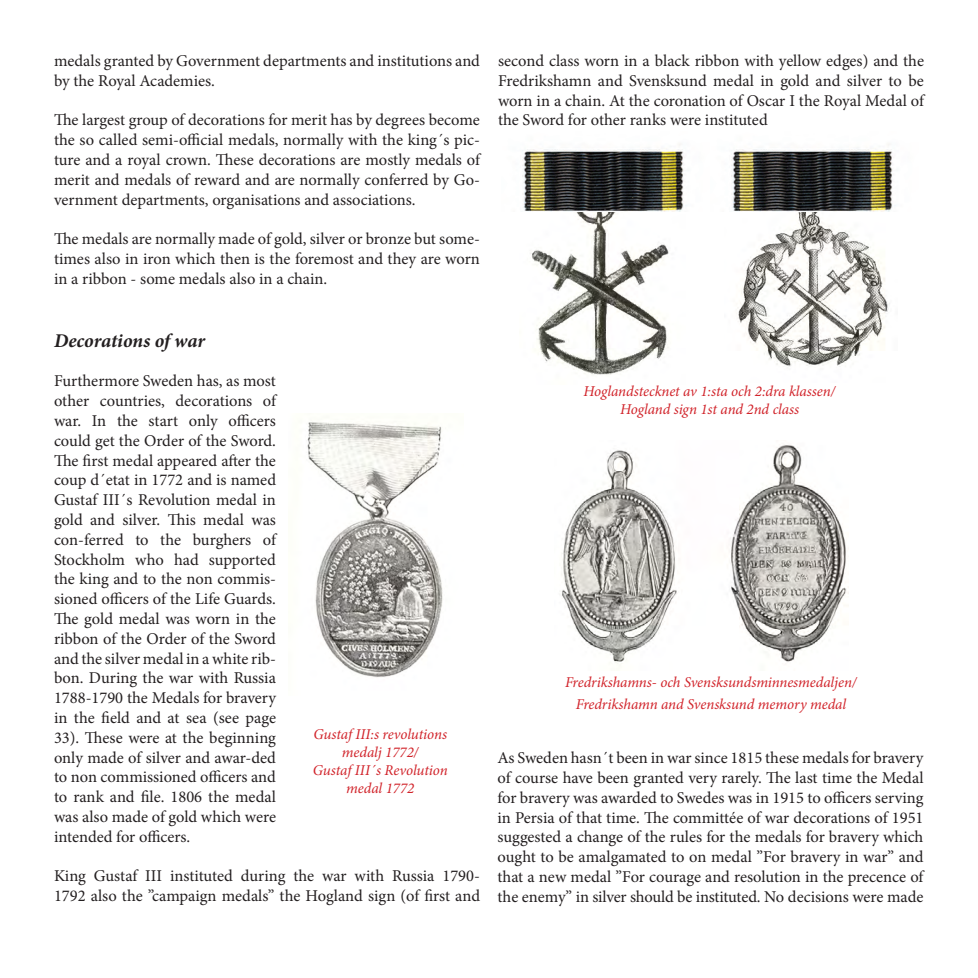
<style>
.page{position:relative;width:978px;height:978px;background:#fff}
.page>*{position:absolute;margin:0;border:0;box-sizing:border-box;transform-origin:0 0}
.t1{font:italic 700 19.5px "Minion Pro";letter-spacing:-.005em;color:#231f20}
.t2{font:16.5px/19.8px "Minion Pro";letter-spacing:-.005em;color:#231f20;text-align:justify}
.t3{font:italic 15px "Minion Pro";letter-spacing:-.005em;color:#d1232a}
</style>
<div class="page">
<img style="left:307px;top:420px;width:136px;height:258px">
<img style="left:530px;top:212px;width:139px;height:163px">
<img style="left:738px;top:212px;width:152px;height:155px">
<img style="left:522px;top:144px;width:374px;height:68px">
<img style="left:561px;top:445px;width:286px;height:219px">
<p class="t2" style="left:54px;top:51px;width:428px">medals granted by Government departments and institutions and by the Royal Academies.</p>
<p class="t2" style="left:54px;top:110px;width:427px">The largest group of decorations for merit has by degrees become the so called semi-official medals, normally with the king´s pic&shy;ture and a royal crown. These decorations are mostly medals of merit and medals of reward and are normally conferred by Go&shy;vernment departments, organisations and associations.</p>
<p class="t2" style="left:54px;top:229px;width:427px">The medals are normally made of gold, silver or bronze but some&shy;times also in iron which then is the foremost and they are worn in a ribbon - some medals also in a chain.</p>
<p class="t2" style="left:498px;top:51px;width:428px">second class worn in a black ribbon with yellow edges) and the Fredrikshamn and Svensksund medal in gold and silver to be worn in a chain. At the coronation of Oscar I the Royal Medal of the Sword for other ranks were instituted</p>
<p class="t1" style="left:54px;top:327px;width:153px">Decorations of war</p>
<p class="t2" style="left:54px;top:371px;width:224px">Furthermore Sweden has, as most other countries, decorations of war. In the start only officers could get the Order of the Sword.<br>The first medal appeared after the coup d´etat in 1772 and is named Gustaf III´s Revolution medal in gold and silver. This medal was con-ferred to the burghers of Stockholm who had supported the king and to the non commis&shy;sioned officers of the Life Guards.<br>The gold medal was worn in the ribbon of the Order of the Sword and the silver medal in a white rib&shy;bon. During the war with Russia 1788-1790 the Medals for bravery in the field and at sea (see page 33). These were at the beginning only made of silver and awar-ded to non commissioned officers and to rank and file. 1806 the medal was also made of gold which were intended for officers.</p>
<p class="t2" style="left:54px;top:866px;width:428px">King Gustaf III instituted during the war with Russia 1790-<br>1792 also the ”campaign medals” the Hogland sign (of first and</p>
<p class="t3" style="left:313px;top:724px;width:135px">Gustaf III:s revolutions</p>
<p class="t3" style="left:342px;top:742px;width:78px">medalj 1772/</p>
<p class="t3" style="left:313px;top:760px;width:136px">Gustaf III´s Revolution</p>
<p class="t3" style="left:346px;top:778px;width:70px">medal 1772</p>
<p class="t3" style="left:583px;top:381px;width:254px">Hoglandstecknet av 1:sta och 2:dra klassen/</p>
<p class="t3" style="left:620px;top:399px;width:181px">Hogland sign 1st and 2nd class</p>
<p class="t3" style="left:565px;top:672px;width:293px">Fredrikshamns- och Svensksundsminnesmedaljen/</p>
<p class="t3" style="left:576px;top:694px;width:272px">Fredrikshamn and Svensksund memory medal</p>
<p class="t2" style="left:497px;top:748px;width:428px">As Sweden hasn´t been in war since 1815 these medals for bravery of course have been granted very rarely. The last time the Medal for bravery was awarded to Swedes was in 1915 to officers serving in Persia of that time. The committée of war decorations of 1951 suggested a change of the rules for the medals for bravery which ought to be amalgamated to on medal ”For bravery in war” and that a new medal ”For courage and resolution in the precence of the enemy” in silver should be instituted. No decisions were made</p>
</div>
